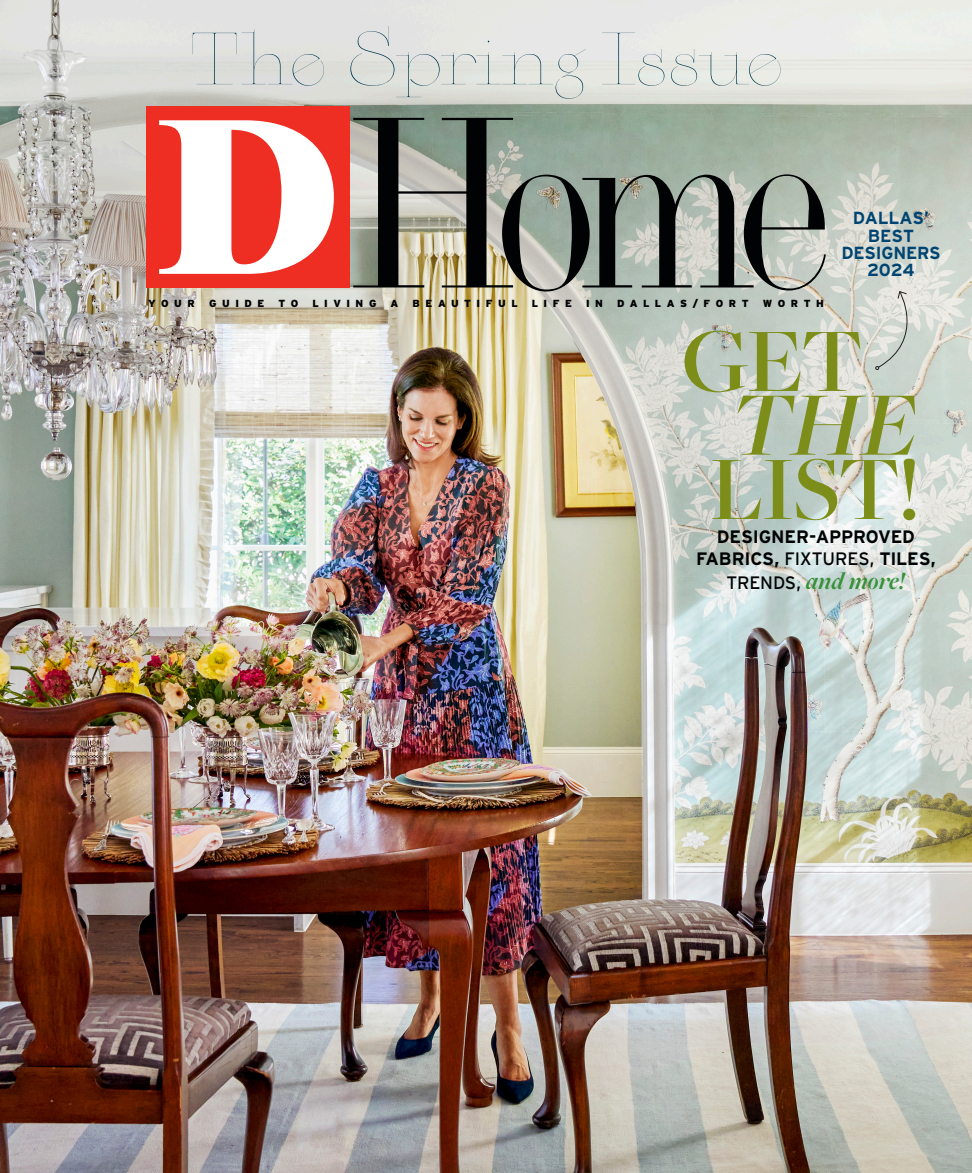
<style>
.page{position:relative;width:972px;height:1173px;background:#fff}
.page>*{position:absolute;margin:0;border:0;box-sizing:border-box;transform-origin:0 0}
.Slug__Column{font:600 94.2px "Freight Big Pro";letter-spacing:-.02em;color:#7c8e19}
.Slug__Column-2{font:italic 600 94.2px "Freight Big Pro";color:#7c8e19}
.Slug__Column-3{font:69.9px "Neumond";color:#00384f}
.Slug__Column-4{font:italic 700 25.5px "Freight Big Pro";color:#37903a}
.Slug__Column-5{font:700 18px "Interstate";letter-spacing:-.01em;color:#010203}
.Slug__Column-6{font:700 17.55px/17.2px "Interstate";letter-spacing:-.01em;color:#004572;text-align:center}
.Slug__Column-7{font:900 10.35px "Interstate";letter-spacing:.535em;color:#010203}
.s1{font-weight:400}
.s2{font-family:"Interstate";font-weight:400;font-style:normal;font-size:18px;color:#010203}
</style>
<div class="page">
<img style="left:0;top:0;width:971px;height:1173px">
<svg style="left:353px;top:118px;width:472px;height:174px;background:#899085"></svg>
<div style="left:146px;top:106px;width:203px;height:182px;background:#ee2e22"></div>
<svg style="left:159px;top:120px;width:175px;height:154px"></svg>
<svg style="left:875px;top:291px;width:50px;height:79px;background:#d3d7d1"></svg>
<p class="Slug__Column-3" style="left:187px;top:16px;width:598px">The Spring Issue</p>
<p class="Slug__Column-6" style="left:841px;top:209px;width:101px">DALLAS’<br>BEST<br>DESIGNERS<br>2024</p>
<p class="Slug__Column-7" style="left:148px;top:298px;width:48px">YOUR</p>
<p class="Slug__Column-7" style="left:209px;top:298px;width:57px">GUIDE</p>
<p class="Slug__Column-7" style="left:278px;top:298px;width:21px">T O</p>
<p class="Slug__Column-7" style="left:312px;top:298px;width:65px">LIVING</p>
<p class="Slug__Column-7" style="left:390px;top:298px;width:9px">A</p>
<p class="Slug__Column-7" style="left:412px;top:298px;width:107px">BEAUTIFUL</p>
<p class="Slug__Column-7" style="left:531px;top:298px;width:42px">LIFE</p>
<p class="Slug__Column-7" style="left:586px;top:298px;width:18px">I N</p>
<p class="Slug__Column-7" style="left:617px;top:298px;width:133px">DALLAS/FORT</p>
<p class="Slug__Column-7" style="left:762px;top:298px;width:62px">WORTH</p>
<p class="Slug__Column" style="left:682px;top:299px;width:183px">GET</p>
<p class="Slug__Column-2" style="left:729px;top:363px;width:190px">THE</p>
<p class="Slug__Column" style="left:710px;top:427px;width:213px">LIST!</p>
<p class="Slug__Column-5" style="left:716px;top:526px;width:199px">DESIGNER-APPROVED</p>
<p class="Slug__Column-5" style="left:696px;top:549px;width:241px">FABRICS, <span class="s1">FIXTURES,</span> TILES,</p>
<p class="Slug__Column-4" style="left:726px;top:564px;width:181px"><span class="s2">TRENDS,</span> and more!</p>
</div>
